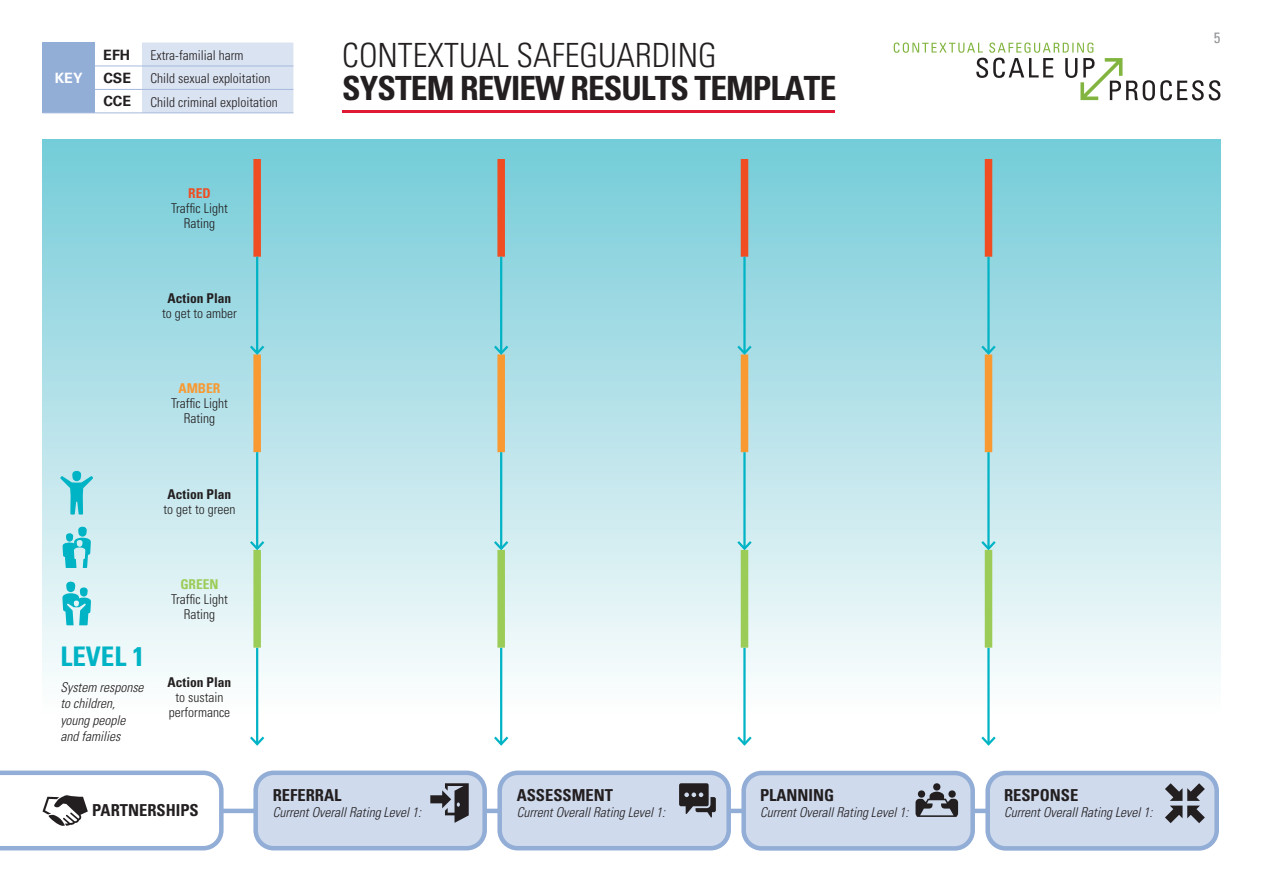
<style>
.page{position:relative;width:1263px;height:893px;background:#fff}
.page>*{position:absolute;margin:0;border:0;box-sizing:border-box;transform-origin:0 0}
.t1{font:700 condensed 33.3px "Univers";letter-spacing:-.03em;color:#231f20}
.t2{font:300 condensed 33.3px "Univers";color:#231f20}
.t3{font:700 condensed 27px "Univers";color:#00b3c5}
.t4{font:700 condensed 16.5px "Univers";color:#231f20}
.t5{font:condensed 15px "Univers";color:#939598}
.t6{font:700 14.25px "Univers";color:#231f20}
.t7{font:700 14.25px "Univers";color:#fff}
.t8{font:300 condensed 13.5px/15px "Univers";color:#231f20;text-align:center}
.t9{font:italic 300 condensed 13.5px/16.2px "Univers";color:#231f20}
.t10{font:700 condensed 13.5px "Univers";color:#231f20}
.t11{font:700 condensed 13.5px "Univers";color:#9bcc58}
.t12{font:700 condensed 13.5px "Univers";color:#f89932}
.t13{font:700 condensed 13.5px "Univers";color:#f04d22}
</style>
<div class="page">
<hr style="left:342px;top:110px;width:493px;height:3px;background:#e01935">
<div style="left:43px;top:43px;width:52px;height:70px;background:#92add6"></div>
<div style="left:142px;top:43px;width:151px;height:70px;background:#dae3f1"></div>
<hr style="left:95px;top:66px;width:47px;height:1px;background:#a5badd">
<hr style="left:142px;top:66px;width:151px;height:1px;background:#a5badd">
<hr style="left:95px;top:89px;width:47px;height:1px;background:#a5badd">
<hr style="left:142px;top:89px;width:151px;height:1px;background:#a5badd">
<hr style="left:43px;top:113px;width:52px;height:1px;background:#a5badd">
<hr style="left:95px;top:113px;width:47px;height:1px;background:#a5badd">
<hr style="left:142px;top:113px;width:151px;height:1px;background:#a5badd">
<svg style="left:894px;top:43px;width:326px;height:58px"></svg>
<div style="left:43px;top:139px;width:1177px;height:606px;background:linear-gradient(to bottom,#74cbd8,#fff)"></div>
<hr style="left:0;top:809px;width:266px;height:4px;background:#92add6">
<hr style="left:469px;top:809px;width:721px;height:4px;background:#92add6">
<div style="left:256px;top:773px;width:229px;height:75px;background:#cfdaed;border-radius:18px"></div>
<div style="left:253px;top:771px;width:234px;height:79px;border:4px solid #92add6;border-radius:18px"></div>
<div style="left:500px;top:773px;width:229px;height:75px;background:#cfdaed;border-radius:18px"></div>
<div style="left:497px;top:771px;width:234px;height:79px;border:4px solid #92add6;border-radius:18px"></div>
<div style="left:744px;top:773px;width:229px;height:75px;background:#cfdaed;border-radius:18px"></div>
<div style="left:741px;top:771px;width:234px;height:80px;border:4px solid #92add6;border-radius:18px"></div>
<div style="left:988px;top:773px;width:229px;height:75px;background:#cfdaed;border-radius:18px"></div>
<div style="left:985px;top:771px;width:234px;height:80px;border:4px solid #92add6;border-radius:18px"></div>
<svg style="left:430px;top:783px;width:39px;height:40px"></svg>
<svg style="left:679px;top:783px;width:37px;height:35px"></svg>
<div style="left:933px;top:783px;width:7px;height:7px;background:#231f20;border-radius:50%"></div>
<svg style="left:915px;top:792px;width:43px;height:25px"></svg>
<svg style="left:1165px;top:783px;width:40px;height:40px"></svg>
<div style="left:253px;top:354px;width:8px;height:98px;background:#f89932"></div>
<div style="left:497px;top:354px;width:8px;height:98px;background:#f89932"></div>
<div style="left:741px;top:354px;width:7px;height:98px;background:#f89932"></div>
<div style="left:985px;top:354px;width:7px;height:98px;background:#f89932"></div>
<div style="left:253px;top:159px;width:8px;height:98px;background:#f04d22"></div>
<div style="left:497px;top:159px;width:8px;height:98px;background:#f04d22"></div>
<div style="left:741px;top:159px;width:7px;height:98px;background:#f04d22"></div>
<div style="left:985px;top:159px;width:7px;height:98px;background:#f04d22"></div>
<hr style="left:256px;top:257px;width:2px;height:96px;background:#00b3c5">
<svg style="left:248px;top:343px;width:19px;height:13px"></svg>
<hr style="left:500px;top:257px;width:2px;height:96px;background:#00b3c5">
<svg style="left:492px;top:343px;width:19px;height:13px"></svg>
<hr style="left:743px;top:257px;width:3px;height:96px;background:#00b3c5">
<svg style="left:735px;top:343px;width:19px;height:13px"></svg>
<hr style="left:987px;top:257px;width:3px;height:96px;background:#00b3c5">
<svg style="left:979px;top:343px;width:19px;height:13px"></svg>
<hr style="left:256px;top:452px;width:2px;height:97px;background:#00b3c5">
<svg style="left:248px;top:539px;width:19px;height:13px"></svg>
<hr style="left:500px;top:452px;width:2px;height:97px;background:#00b3c5">
<svg style="left:492px;top:539px;width:19px;height:13px"></svg>
<hr style="left:743px;top:452px;width:3px;height:97px;background:#00b3c5">
<svg style="left:735px;top:539px;width:19px;height:13px"></svg>
<hr style="left:987px;top:452px;width:3px;height:97px;background:#00b3c5">
<svg style="left:979px;top:539px;width:19px;height:13px"></svg>
<hr style="left:256px;top:648px;width:2px;height:96px;background:#00b3c5">
<svg style="left:248px;top:734px;width:19px;height:12px"></svg>
<hr style="left:500px;top:648px;width:2px;height:96px;background:#00b3c5">
<svg style="left:492px;top:734px;width:19px;height:12px"></svg>
<hr style="left:743px;top:648px;width:3px;height:96px;background:#00b3c5">
<svg style="left:735px;top:734px;width:19px;height:12px"></svg>
<hr style="left:987px;top:648px;width:3px;height:96px;background:#00b3c5">
<svg style="left:979px;top:734px;width:19px;height:12px"></svg>
<div style="left:253px;top:550px;width:8px;height:98px;background:#9bcc58"></div>
<div style="left:497px;top:550px;width:8px;height:98px;background:#9bcc58"></div>
<div style="left:741px;top:550px;width:7px;height:98px;background:#9bcc58"></div>
<div style="left:985px;top:550px;width:7px;height:98px;background:#9bcc58"></div>
<svg style="left:60px;top:471px;width:34px;height:44px"></svg>
<svg style="left:62px;top:527px;width:29px;height:41px"></svg>
<svg style="left:62px;top:582px;width:29px;height:43px"></svg>
<svg style="left:0;top:771px;width:224px;height:79px"></svg>
<p class="t7" style="left:55px;top:70px;width:29px">KEY</p>
<p class="t6" style="left:103px;top:46px;width:28px">EFH</p>
<p class="t8" style="left:151px;top:47px;width:94px">Extra-familial harm</p>
<p class="t6" style="left:103px;top:70px;width:29px">CSE</p>
<p class="t8" style="left:151px;top:71px;width:121px">Child sexual exploitation</p>
<p class="t6" style="left:103px;top:93px;width:29px">CCE</p>
<p class="t8" style="left:151px;top:94px;width:129px">Child criminal exploitation</p>
<p class="t13" style="left:188px;top:185px;width:24px">RED</p>
<p class="t8" style="left:171px;top:200px;width:58px">Traffic Light<br>Rating</p>
<p class="t10" style="left:168px;top:290px;width:65px">Action Plan</p>
<p class="t8" style="left:162px;top:306px;width:76px">to get to amber</p>
<p class="t12" style="left:178px;top:380px;width:43px">AMBER</p>
<p class="t8" style="left:171px;top:396px;width:58px">Traffic Light<br>Rating</p>
<p class="t10" style="left:168px;top:485px;width:65px">Action Plan</p>
<p class="t8" style="left:164px;top:501px;width:73px">to get to green</p>
<p class="t11" style="left:180px;top:576px;width:40px">GREEN</p>
<p class="t8" style="left:171px;top:591px;width:58px">Traffic Light<br>Rating</p>
<h2 class="t3" style="left:60px;top:640px;width:85px">LEVEL 1</h2>
<p class="t9" style="left:60px;top:679px;width:85px">System response to children, young people and families</p>
<p class="t10" style="left:168px;top:673px;width:65px">Action Plan</p>
<p class="t8" style="left:169px;top:689px;width:63px">to sustain performance</p>
<h1 class="t2" style="left:342px;top:35px;width:376px">CONTEXTUAL SAFEGUARDING</h1>
<h1 class="t1" style="left:342px;top:68px;width:496px">SYSTEM REVIEW RESULTS TEMPLATE</h1>
<p class="t4" style="left:92px;top:800px;width:108px">PARTNERSHIPS</p>
<p class="t4" style="left:273px;top:785px;width:70px">REFERRAL</p>
<p class="t9" style="left:273px;top:804px;width:150px">Current Overall Rating Level 1:</p>
<p class="t4" style="left:517px;top:785px;width:98px">ASSESSMENT</p>
<p class="t9" style="left:517px;top:804px;width:150px">Current Overall Rating Level 1:</p>
<p class="t4" style="left:760px;top:785px;width:76px">PLANNING</p>
<p class="t9" style="left:760px;top:804px;width:150px">Current Overall Rating Level 1:</p>
<p class="t5" style="left:1214px;top:28px;width:8px">5</p>
<p class="t4" style="left:1004px;top:785px;width:76px">RESPONSE</p>
<p class="t9" style="left:1004px;top:804px;width:150px">Current Overall Rating Level 1:</p>
</div>
